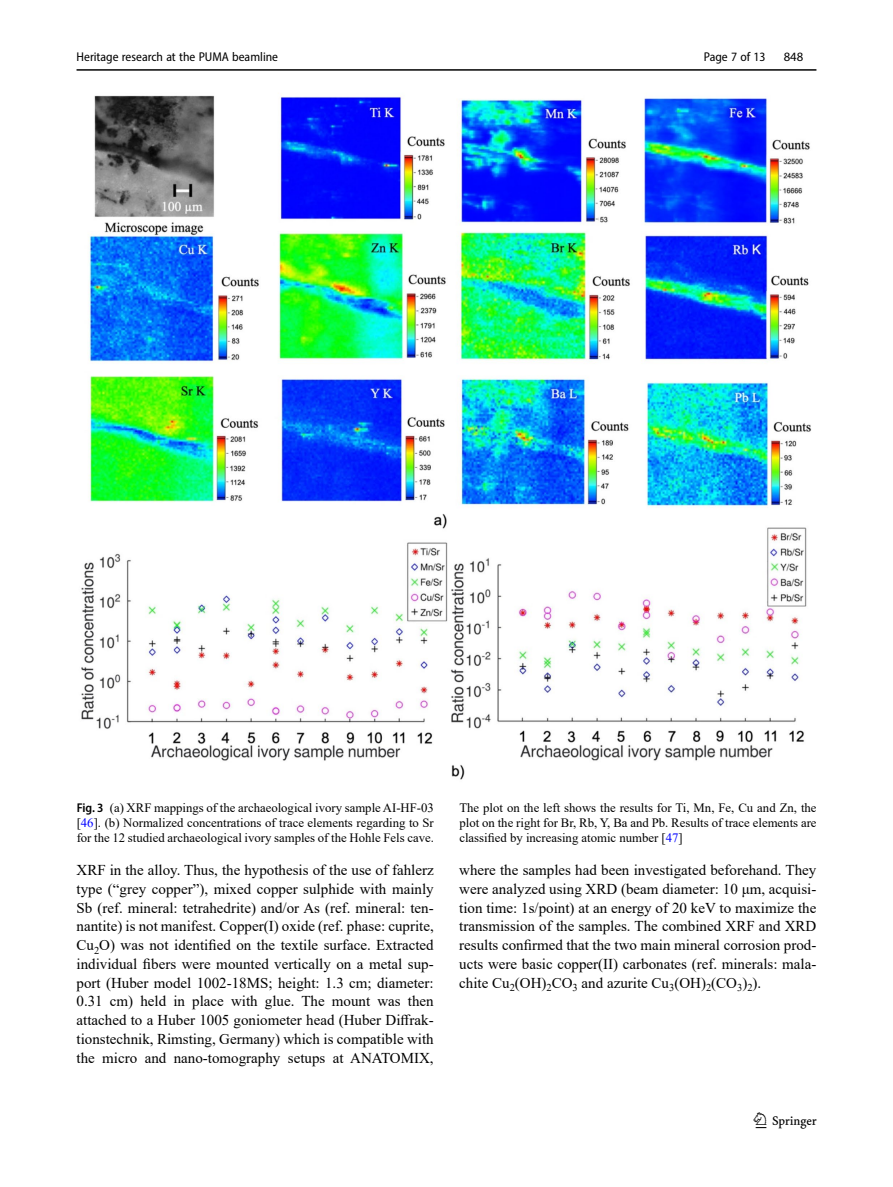
<style>
.page{position:relative;width:893px;height:1187px;background:#fff}
.page>*{position:absolute;margin:0;border:0;box-sizing:border-box;transform-origin:0 0}
.t1{font:22.5px "Springnew";color:#000}
.Body_Text{font:15px/18.8px "Times New Roman";color:#000;text-align:justify}
.Figure_Caption{font:12.75px/15px "Times New Roman";color:#000;text-align:justify}
.t2{font:semi-condensed 12.75px "Myriad Pro";color:#000}
.t3{font:12.75px "Myriad Pro";color:#000}
.s1{font-family:"Myriad Pro";font-weight:600;font-stretch:semi-condensed}
.s2{color:#00f}
</style>
<div class="page">
<hr style="left:77px;top:69px;width:739px;height:2px;background:#000">
<img style="left:81px;top:95px;width:730px;height:685px">
<p class="t2" style="left:77px;top:49px;width:203px">Heritage research at the PUMA beamline</p>
<p class="t2" style="left:704px;top:49px;width:63px">Page 7 of 13</p>
<p class="t3" style="left:784px;top:48px;width:21px">848</p>
<p class="Figure_Caption" style="left:77px;top:800px;width:359px"><span class="s1">Fig. 3</span> (a) XRF mappings of the archaeological ivory sample AI-HF-03 [<span class="s2">46</span>]. (b) Normalized concentrations of trace elements regarding to Sr for the 12 studied archaeological ivory samples of the Hohle Fels cave.</p>
<p class="Figure_Caption" style="left:459px;top:800px;width:359px">The plot on the left shows the results for Ti, Mn, Fe, Cu and Zn, the plot on the right for Br, Rb, Y, Ba and Pb. Results of trace elements are classified by increasing atomic number [<span class="s2">47</span>]</p>
<p class="Body_Text" style="left:77px;top:860px;width:359px">XRF in the alloy. Thus, the hypothesis of the use of fahlerz type (“grey copper”), mixed copper sulphide with mainly Sb (ref. mineral: tetrahedrite) and/or As (ref. mineral: ten&shy;nantite) is not manifest. Copper(I) oxide (ref. phase: cuprite, Cu<sub>2</sub>O) was not identified on the textile surface. Extracted individual fibers were mounted vertically on a metal sup&shy;port (Huber model 1002-18MS; height: 1.3 cm; diameter:<br>0.31 cm) held in place with glue. The mount was then attached to a Huber 1005 goniometer head (Huber Diffrak&shy;tionstechnik, Rimsting, Germany) which is compatible with the micro and nano-tomography setups at ANATOMIX,</p>
<p class="Body_Text" style="left:459px;top:860px;width:359px">where the samples had been investigated beforehand. They were analyzed using XRD (beam diameter: 10 μm, acquisi&shy;tion time: 1s/point) at an energy of 20 keV to maximize the transmission of the samples. The combined XRF and XRD results confirmed that the two main mineral corrosion prod&shy;ucts were basic copper(II) carbonates (ref. minerals: mala&shy;chite Cu<sub>2</sub>(OH)<sub>2</sub>CO<sub>3</sub> and azurite Cu<sub>3</sub>(OH)<sub>2</sub>(CO<sub>3</sub>)<sub>2</sub>).</p>
<h1 class="t1" style="left:756px;top:1107px;width:63px">1 3</h1>
</div>
